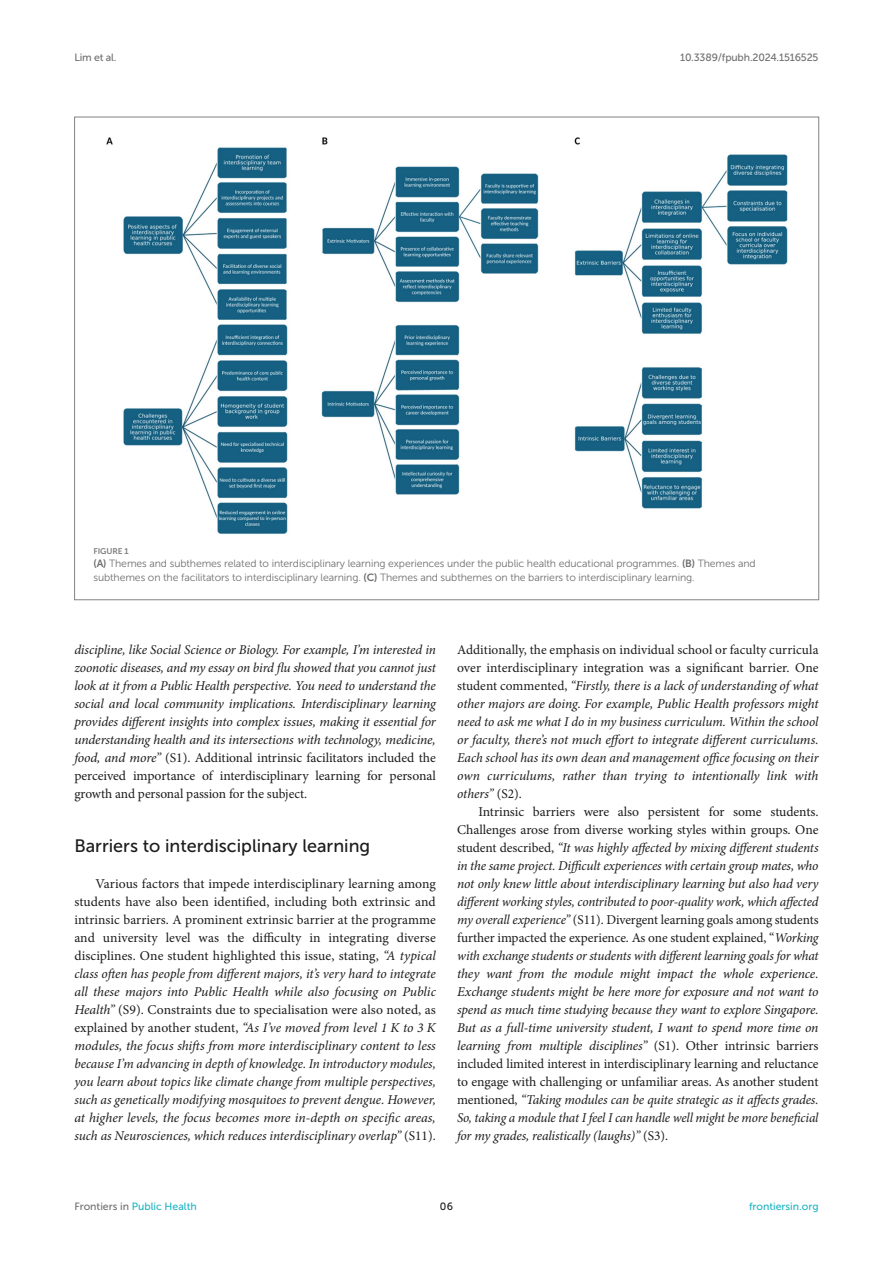
<style>
.page{position:relative;width:893px;height:1263px;background:#fff}
.page>*{position:absolute;margin:0;border:0;box-sizing:border-box;transform-origin:0 0}
.HEAD_2{font:18px "Museo Sans 500";color:#1b1c1b}
.TEXT{font:italic 13.5px/18px "Minion Pro";letter-spacing:-.01em;color:#1b1c1b;text-align:justify}
.FIG_LEG{font:10.5px/13.5px "Museo Sans 300";letter-spacing:-.01em;color:#706f70}
.t1{font:10.5px "Museo Sans 500";color:#1db5c3}
.t2{font:10.5px "Museo Sans 500";letter-spacing:-.015em;color:#706f70}
.t3{font:10.5px "Museo Sans 500";color:#1b1c1b}
.FIG_HD{font:8.25px "Museo Sans 700";letter-spacing:-.01em;color:#7e7f7f}
.s1{font-family:"Museo Sans 700"}
.s2{font-style:normal}
.s3{color:#706f70}
</style>
<div class="page">
<img style="left:106px;top:137px;width:682px;height:397px">
<p class="t2" style="left:74px;top:51px;width:43px">Lim et al.</p>
<p class="t2" style="left:680px;top:51px;width:140px">10.3389/fpubh.2024.1516525</p>
<p class="FIG_HD" style="left:94px;top:546px;width:37px">FIGURE 1</p>
<p class="FIG_LEG" style="left:94px;top:557px;width:664px"><span class="s1">(A)</span> Themes and subthemes related to interdisciplinary learning experiences under the public health educational programmes. <span class="s1">(B)</span> Themes and subthemes on the facilitators to interdisciplinary learning. <span class="s1">(C)</span> Themes and subthemes on the barriers to interdisciplinary learning.</p>
<p class="TEXT" style="left:74px;top:641px;width:363px">discipline, like Social Science or Biology. For example, I’m interested in zoonotic diseases, and my essay on bird flu showed that you cannot just look at it from a Public Health perspective. You need to understand the social and local community implications. Interdisciplinary learning provides different insights into complex issues, making it essential for understanding health and its intersections with technology, medicine, food, and more” <span class="s2">(S1). Additional intrinsic facilitators included the perceived importance of interdisciplinary learning for personal growth and personal passion for the subject.</span></p>
<p class="HEAD_2" style="left:74px;top:836px;width:297px">Barriers to interdisciplinary learning</p>
<p class="TEXT" style="left:74px;top:875px;width:363px;text-indent:21px"><span class="s2">Various factors that impede interdisciplinary learning among students have also been identified, including both extrinsic and intrinsic barriers. A prominent extrinsic barrier at the programme and university level was the difficulty in integrating diverse disciplines. One student highlighted this issue, stating,</span> “A typical class often has people from different majors, it’s very hard to integrate all these majors into Public Health while also focusing on Public Health” <span class="s2">(S9). Constraints due to specialisation were also noted, as explained by another student,</span> “As I’ve moved from level 1 K to 3 K modules, the focus shifts from more interdisciplinary content to less because I’m advancing in depth of knowledge. In introductory modules, you learn about topics like climate change from multiple perspectives, such as genetically modifying mosquitoes to prevent dengue. However, at higher levels, the focus becomes more in-depth on specific areas, such as Neurosciences, which reduces interdisciplinary overlap” <span class="s2">(S11).</span></p>
<p class="TEXT" style="left:457px;top:641px;width:363px"><span class="s2">Additionally, the emphasis on individual school or faculty curricula over interdisciplinary integration was a significant barrier. One student commented,</span> “Firstly, there is a lack of understanding of what other majors are doing. For example, Public Health professors might need to ask me what I do in my business curriculum. Within the school or faculty, there’s not much effort to integrate different curriculums.<br>Each school has its own dean and management office focusing on their own curriculums, rather than trying to intentionally link with others” <span class="s2">(S2).</span></p>
<p class="TEXT" style="left:457px;top:803px;width:363px;text-indent:21px"><span class="s2">Intrinsic barriers were also persistent for some students.<br>Challenges arose from diverse working styles within groups. One student described,</span> “It was highly affected by mixing different students in the same project. Difficult experiences with certain group mates, who not only knew little about interdisciplinary learning but also had very different working styles, contributed to poor-quality work, which affected my overall experience” <span class="s2">(S11). Divergent learning goals among students further impacted the experience. As one student explained, “</span>Working with exchange students or students with different learning goals for what they want from the module might impact the whole experience.<br>Exchange students might be here more for exposure and not want to spend as much time studying because they want to explore Singapore.<br>But as a full-time university student, I want to spend more time on learning from multiple disciplines” <span class="s2">(S1). Other intrinsic barriers included limited interest in interdisciplinary learning and reluctance to engage with challenging or unfamiliar areas. As another student mentioned,</span> “Taking modules can be quite strategic as it affects grades.<br>So, taking a module that I feel I can handle well might be more beneficial for my grades, realistically (laughs)” <span class="s2">(S3).</span></p>
<p class="t1" style="left:74px;top:1200px;width:124px"><span class="s3">Frontiers in</span> Public Health</p>
<p class="t3" style="left:440px;top:1200px;width:15px">06</p>
<p class="t1" style="left:749px;top:1200px;width:71px">frontiersin.org</p>
</div>
